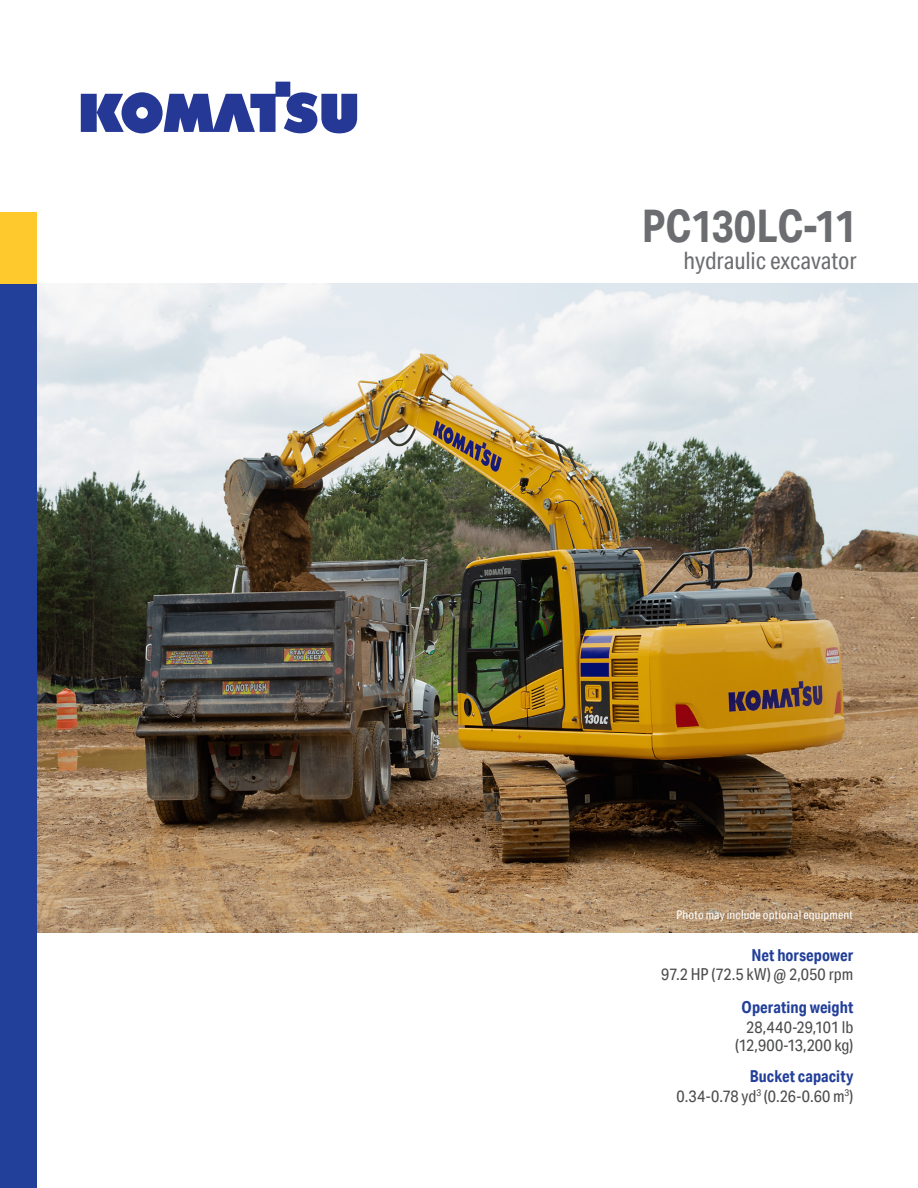
<style>
.page{position:relative;width:918px;height:1188px;background:#fff}
.page>*{position:absolute;margin:0;border:0;box-sizing:border-box;transform-origin:0 0}
.Cover_-_Model{font:700 45px "Aktiv Grotesk Cd";letter-spacing:-.005em;color:#6c6d70}
.Cover_-_Model-2{font:24px "Aktiv Grotesk Cd";letter-spacing:-.005em;color:#6c6d70}
.Cover_blue_heading{font:16.5px/19.5px "Aktiv Grotesk Cd";color:#4b4c4d;text-align:right}
.Cover_blue_heading-2{font:700 16.5px/19.5px "Aktiv Grotesk Cd";letter-spacing:.005em;color:#223f99}
.Cover_blue_heading-3{font:12px "Aktiv Grotesk Cd";letter-spacing:.015em;color:#fff}
.s1{font-weight:700;color:#223f99}
.s2{font-weight:400;color:#4b4c4d}
</style>
<div class="page">
<img style="left:36px;top:284px;width:882px;height:648px">
<div style="left:0;top:284px;width:36px;height:904px;background:#223f99"></div>
<div style="left:0;top:212px;width:36px;height:72px;background:#fec92d"></div>
<svg style="left:81px;top:82px;width:276px;height:51px"></svg>
<p class="Cover_-_Model" style="left:642px;top:198px;width:216px">PC130LC-11</p>
<p class="Cover_-_Model-2" style="left:684px;top:246px;width:175px">hydraulic excavator</p>
<p class="Cover_blue_heading-3" style="left:676px;top:908px;width:178px">Photo may include optional equipment</p>
<p class="Cover_blue_heading" style="left:661px;top:945px;width:194px"><span class="s1">Net horsepower<br></span>97.2 HP (72.5 kW) @ 2,050 rpm</p>
<p class="Cover_blue_heading-2" style="left:742px;top:997px;width:113px">Operating weight<br><span class="s2">28,440-29,101 lb</span></p>
<p class="Cover_blue_heading" style="left:735px;top:1035px;width:120px">(12,900-13,200 kg)</p>
<p class="Cover_blue_heading" style="left:677px;top:1067px;width:178px"><span class="s1">Bucket capacity<br></span>0.34-0.78 yd<sup>3</sup> (0.26-0.60 m<sup>3</sup>)</p>
</div>
